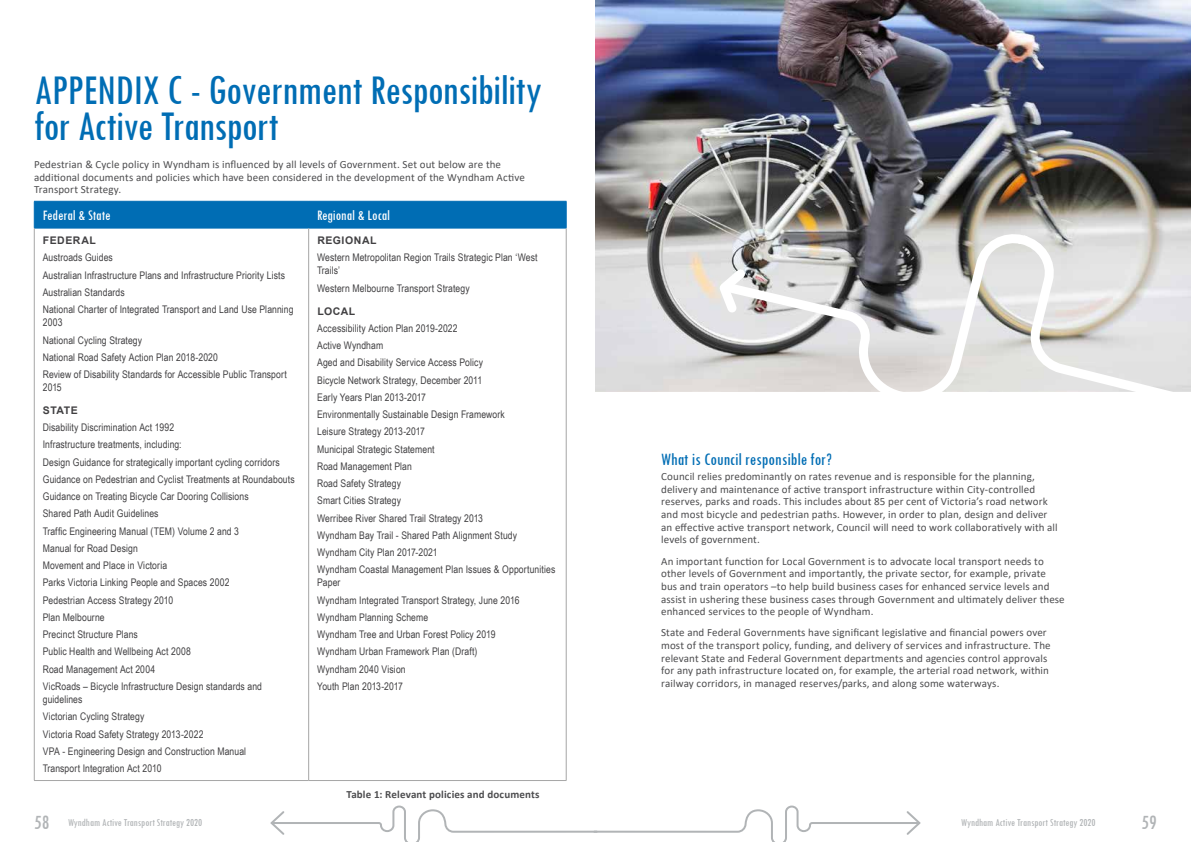
<style>
.page{position:relative;width:1191px;height:842px;background:#fff}
.page>*{position:absolute;margin:0;border:0;box-sizing:border-box;transform-origin:0 0}
.t1{font:condensed 44px/36px "Tw Cen";letter-spacing:-.02em;color:#006db4}
.t2{font:condensed 21px "Tw Cen";color:#b1b4b6}
.t3{font:condensed 18px "Tw Cen";color:#006db4}
.t4{font:condensed 15px "Tw Cen";color:#fff}
.t5{font:11px/12.6px "Calibri";letter-spacing:.01em;color:#4d4d4f}
.t6{font:condensed 11px "Tw Cen";color:#b1b4b6}
.t7{font:700 11px "Calibri";letter-spacing:.01em;color:#4d4d4f}
.t8{font:10.5px/17.3px "Arial Narrow";letter-spacing:.01em;color:#414042}
.t9{font:700 10.5px "Arial";letter-spacing:.05em;color:#414042}
.s1{font-size:21px}
</style>
<div class="page">
<svg style="left:270px;top:805px;width:651px;height:37px"></svg>
<img style="left:595px;top:0;width:596px;height:391px">
<svg style="left:719px;top:233px;width:472px;height:159px"></svg>
<svg style="left:713px;top:261px;width:40px;height:59px"></svg>
<div style="left:34px;top:201px;width:533px;height:27px;background:#006db4"></div>
<hr style="left:34px;top:228px;width:275px;height:1px;background:#006db4">
<hr style="left:309px;top:228px;width:257px;height:1px;background:#006db4">
<hr style="left:34px;top:228px;width:1px;height:552px;background:#a6a6a6">
<hr style="left:308px;top:228px;width:1px;height:552px;background:#a6a6a6">
<hr style="left:566px;top:228px;width:1px;height:552px;background:#a6a6a6">
<hr style="left:34px;top:780px;width:275px;height:1px;background:#a6a6a6">
<hr style="left:309px;top:780px;width:257px;height:1px;background:#a6a6a6">
<h1 class="t1" style="left:34px;top:71px;width:509px">APPENDIX C - Government Responsibility for Active Transport</h1>
<p class="t5" style="left:34px;top:158px;width:492px">Pedestrian &amp; Cycle policy in Wyndham is influenced by all levels of Government. Set out below are the additional documents and policies which have been considered in the development of the Wyndham Active<br>Transport Strategy.</p>
<h3 class="t4" style="left:43px;top:206px;width:69px">Federal &amp; State</h3>
<h3 class="t4" style="left:317px;top:206px;width:74px">Regional &amp; Local</h3>
<p class="t9" style="left:43px;top:233px;width:55px">FEDERAL</p>
<p class="t8" style="left:43px;top:249px;width:252px">Austroads Guides<br>Australian Infrastructure Plans and Infrastructure Priority Lists Australian Standards<br>National Charter of Integrated Transport and Land Use Planning</p>
<p class="t8" style="left:43px;top:313px;width:245px">2003<br>National Cycling Strategy<br>National Road Safety Action Plan 2018-2020<br>Review of Disability Standards for Accessible Public Transport</p>
<p class="t8" style="left:43px;top:378px;width:20px">2015</p>
<p class="t9" style="left:43px;top:403px;width:36px">STATE</p>
<p class="t8" style="left:43px;top:418px;width:253px">Disability Discrimination Act 1992<br>Infrastructure treatments, including:<br>Design Guidance for strategically important cycling corridors Guidance on Pedestrian and Cyclist Treatments at Roundabouts Guidance on Treating Bicycle Car Dooring Collisions<br>Shared Path Audit Guidelines<br>Traffic Engineering Manual (TEM) Volume 2 and 3<br>Manual for Road Design<br>Movement and Place in Victoria<br>Parks Victoria Linking People and Spaces 2002<br>Pedestrian Access Strategy 2010<br>Plan Melbourne<br>Precinct Structure Plans<br>Public Health and Wellbeing Act 2008<br>Road Management Act 2004<br>VicRoads – Bicycle Infrastructure Design standards and</p>
<p class="t8" style="left:43px;top:690px;width:205px">guidelines<br>Victorian Cycling Strategy<br>Victoria Road Safety Strategy 2013-2022<br>VPA - Engineering Design and Construction Manual<br>Transport Integration Act 2010</p>
<p class="t9" style="left:317px;top:233px;width:61px">REGIONAL</p>
<p class="t8" style="left:317px;top:251px;width:222px;line-height:13px">Western Metropolitan Region Trails Strategic Plan ‘West<br>Trails’</p>
<p class="t8" style="left:317px;top:279px;width:154px">Western Melbourne Transport Strategy</p>
<p class="t9" style="left:317px;top:304px;width:39px">LOCAL</p>
<p class="t8" style="left:317px;top:319px;width:240px">Accessibility Action Plan 2019-2022<br>Active Wyndham<br>Aged and Disability Service Access Policy<br>Bicycle Network Strategy, December 2011<br>Early Years Plan 2013-2017<br>Environmentally Sustainable Design Framework<br>Leisure Strategy 2013-2017<br>Municipal Strategic Statement<br>Road Management Plan<br>Road Safety Strategy<br>Smart Cities Strategy<br>Werribee River Shared Trail Strategy 2013<br>Wyndham Bay Trail - Shared Path Alignment Study Wyndham City Plan 2017-2021<br>Wyndham Coastal Management Plan Issues &amp; Opportunities</p>
<p class="t8" style="left:317px;top:574px;width:204px">Paper<br>Wyndham Integrated Transport Strategy, June 2016<br>Wyndham Planning Scheme<br>Wyndham Tree and Urban Forest Policy 2019<br>Wyndham Urban Framework Plan (Draft)<br>Wyndham 2040 Vision<br>Youth Plan 2013-2017</p>
<p class="t7" style="left:346px;top:786px;width:195px">Table 1: Relevant policies and documents</p>
<h3 class="t3" style="left:661px;top:448px;width:172px">What is Council responsible for?</h3>
<p class="t5" style="left:661px;top:470px;width:398px">Council relies predominantly on rates revenue and is responsible for the planning, delivery and maintenance of active transport infrastructure within City-controlled reserves, parks and roads. This includes about 85 per cent of Victoria’s road network and most bicycle and pedestrian paths. However, in order to plan, design and deliver an effective active transport network, Council will need to work collaboratively with all levels of government.</p>
<p class="t5" style="left:661px;top:554px;width:405px">An important function for Local Government is to advocate local transport needs to other levels of Government and importantly, the private sector, for example, private<br>bus and train operators –to help build business cases for enhanced service levels and assist in ushering these business cases through Government and ultimately deliver these enhanced services to the people of Wyndham.</p>
<p class="t5" style="left:661px;top:626px;width:391px">State and Federal Governments have significant legislative and financial powers over most of the transport policy, funding, and delivery of services and infrastructure. The relevant State and Federal Government departments and agencies control approvals for any path infrastructure located on, for example, the arterial road network, within railway corridors, in managed reserves/parks, and along some waterways.</p>
<p class="t6" style="left:34px;top:816px;width:170px"><span class="s1">58</span> Wyndham Active Transport Strategy 2020</p>
<p class="t6" style="left:961px;top:816px;width:136px">Wyndham Active Transport Strategy 2020</p>
<h2 class="t2" style="left:1141px;top:810px;width:17px">59</h2>
</div>
